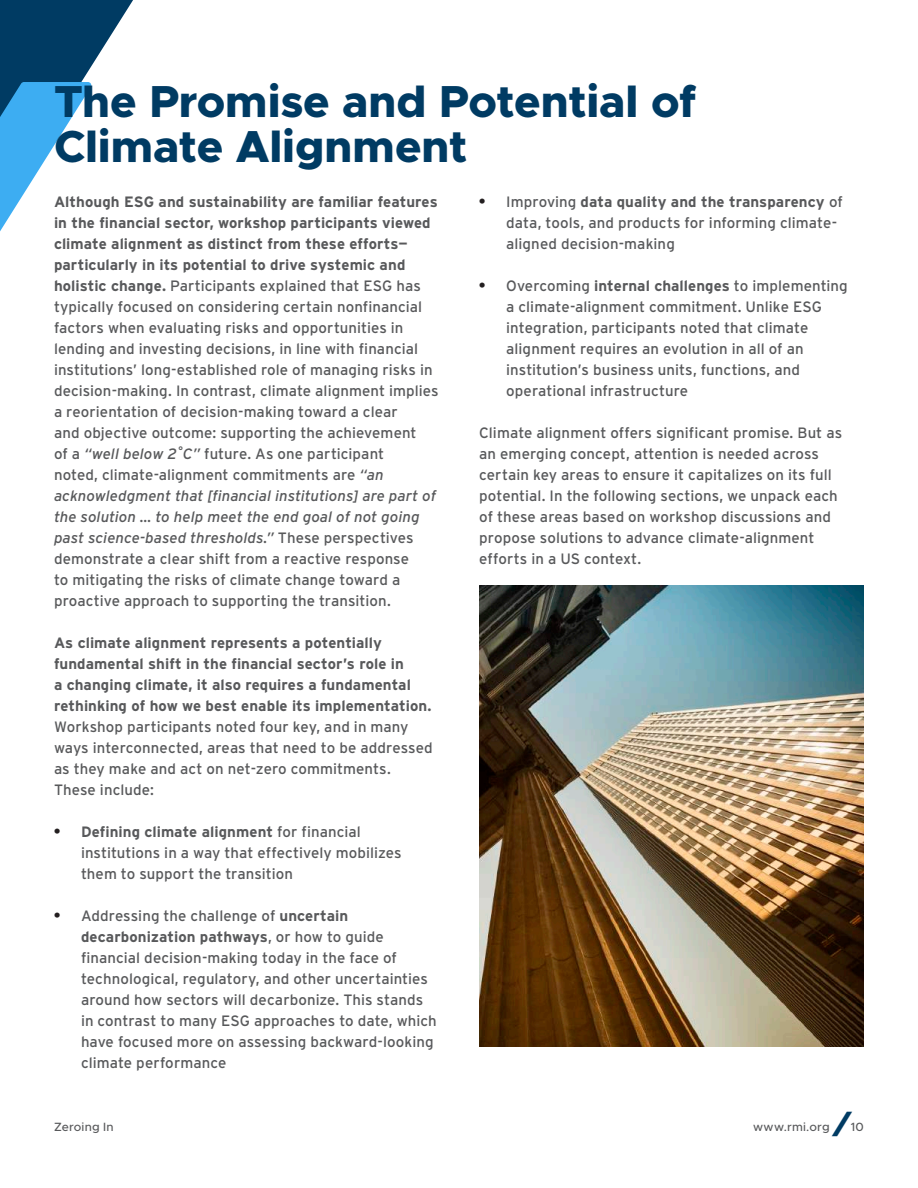
<style>
.page{position:relative;width:918px;height:1188px;background:#fff}
.page>*{position:absolute;margin:0;border:0;box-sizing:border-box;transform-origin:0 0}
.t1{font:800 45px/45px "Metropolis";letter-spacing:-.005em;color:#003b63}
.t2{font:italic 800 30px "Metropolis";color:#003b63}
.t3{font:15px/21px "Interstate";letter-spacing:.005em;color:#58595b}
.t4{font:700 15px/21px "Interstate";letter-spacing:.005em;color:#58595b}
.t5{font:500 12px "Metropolis";letter-spacing:.02em;color:#58595b}
.s1{font-weight:700}
.s2{font-style:italic}
.s3{font-family:"Times";font-size:18px;color:#231f20}
</style>
<div class="page">
<svg style="left:0;top:0;width:133px;height:232px"></svg>
<img style="left:479px;top:585px;width:385px;height:462px">
<h1 class="t1" style="left:54px;top:79px;width:644px">The Promise and Potential of<br>Climate Alignment</h1>
<p class="t3" style="left:54px;top:191px;width:386px"><span class="s1">Although ESG and sustainability are familiar features in the financial sector, workshop participants viewed climate alignment as distinct from these efforts— particularly in its potential to drive systemic and holistic change.</span> Participants explained that ESG has typically focused on considering certain nonfinancial factors when evaluating risks and opportunities in lending and investing decisions, in line with financial institutions’ long-established role of managing risks in decision-making. In contrast, climate alignment implies a reorientation of decision-making toward a clear<br>and objective outcome: supporting the achievement<br>of a <span class="s2">“well below 2˚C”</span> future. As one participant<br>noted, climate-alignment commitments are <span class="s2">“an acknowledgment that [financial institutions] are part of the solution … to help meet the end goal of not going past science-based thresholds.”</span> These perspectives demonstrate a clear shift from a reactive response<br>to mitigating the risks of climate change toward a proactive approach to supporting the transition.</p>
<p class="t4" style="left:54px;top:632px;width:379px">As climate alignment represents a potentially fundamental shift in the financial sector’s role in<br>a changing climate, it also requires a fundamental rethinking of how we best enable its implementation.</p>
<p class="t3" style="left:54px;top:716px;width:380px">Workshop participants noted four key, and in many ways interconnected, areas that need to be addressed as they make and act on net-zero commitments.<br>These include:</p>
<p class="t3" style="left:81px;top:821px;width:322px;text-indent:-27px"><span class="s3">•</span> <span class="s1">Defining climate alignment</span> for financial institutions in a way that effectively mobilizes them to support the transition</p>
<p class="t3" style="left:81px;top:905px;width:357px;text-indent:-27px"><span class="s3">•</span> Addressing the challenge of <span class="s1">uncertain decarbonization pathways</span>, or how to guide financial decision-making today in the face of technological, regulatory, and other uncertainties around how sectors will decarbonize. This stands in contrast to many ESG approaches to date, which have focused more on assessing backward-looking climate performance</p>
<p class="t3" style="left:506px;top:191px;width:338px;text-indent:-27px"><span class="s3">•</span> Improving <span class="s1">data quality and the transparency</span> of data, tools, and products for informing climate&shy;aligned decision-making</p>
<p class="t3" style="left:506px;top:275px;width:343px;text-indent:-27px"><span class="s3">•</span> Overcoming <span class="s1">internal challenges</span> to implementing a climate-alignment commitment. Unlike ESG integration, participants noted that climate alignment requires an evolution in all of an institution’s business units, functions, and operational infrastructure</p>
<p class="t3" style="left:479px;top:422px;width:364px">Climate alignment offers significant promise. But as an emerging concept, attention is needed across certain key areas to ensure it capitalizes on its full potential. In the following sections, we unpack each of these areas based on workshop discussions and propose solutions to advance climate-alignment efforts in a US context.</p>
<p class="t5" style="left:54px;top:1119px;width:61px">Zeroing In</p>
<p class="t5" style="left:753px;top:1119px;width:78px">www.rmi.org</p>
<h2 class="t2" style="left:833px;top:1105px;width:23px">/</h2>
<p class="t5" style="left:851px;top:1119px;width:15px">10</p>
</div>
